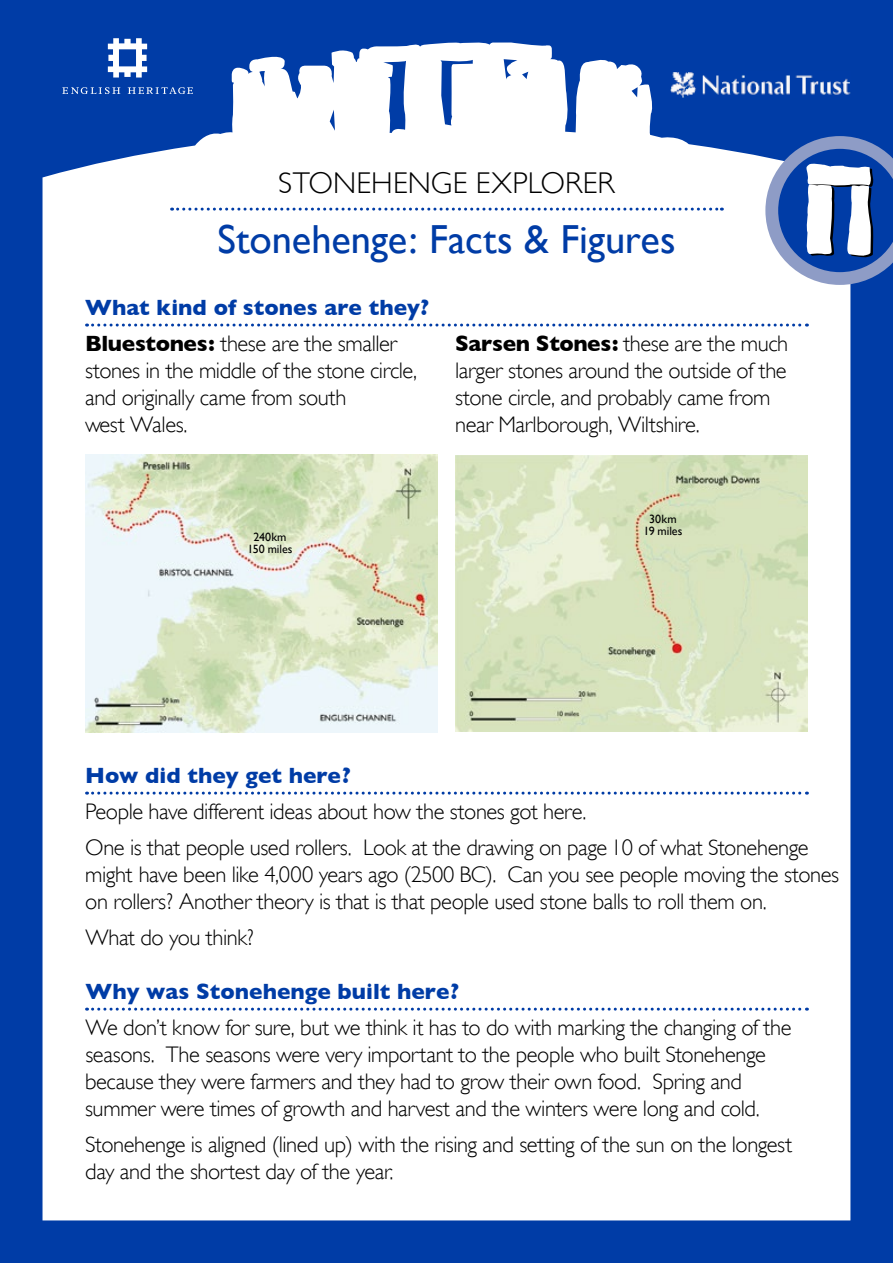
<style>
.page{position:relative;width:893px;height:1263px;background:#003ca6}
.page>*{position:absolute;margin:0;border:0;box-sizing:border-box;transform-origin:0 0}
.t1{font:40.5px "Gill Sans";letter-spacing:-.005em;color:#003ca6}
.t2{font:300 30px "Gill Sans";letter-spacing:.005em;color:#000}
.t3{font:300 22.5px/27px "Gill Sans";letter-spacing:-.02em;color:#000}
.t4{font:700 22.5px/36px "Gill Sans";color:#003ca6}
.t5{font:12px/12px "Gill Sans";letter-spacing:-.005em;color:#000;text-align:center}
.s1{color:#000}
.s2{font-weight:300;color:#000}
.s3{font-weight:700}
</style>
<div class="page">
<div style="left:43px;top:42px;width:807px;height:1178px;background:#fff"></div>
<svg style="left:172px;top:208px;width:550px;height:3px"></svg>
<svg style="left:87px;top:324px;width:720px;height:3px"></svg>
<svg style="left:87px;top:792px;width:720px;height:3px"></svg>
<svg style="left:87px;top:1008px;width:720px;height:3px"></svg>
<img style="left:85px;top:454px;width:353px;height:278px">
<img style="left:455px;top:455px;width:353px;height:276px">
<svg style="left:765px;top:136px;width:128px;height:149px"></svg>
<svg style="left:62px;top:87px;width:58px;height:7px"></svg>
<svg style="left:128px;top:87px;width:65px;height:7px"></svg>
<svg style="left:108px;top:38px;width:39px;height:40px"></svg>
<h2 class="t2" style="left:278px;top:165px;width:338px">STONEHENGE EXPLORER</h2>
<h1 class="t1" style="left:218px;top:215px;width:459px">Stonehenge: Facts &amp; Figures</h1>
<p class="t4" style="left:85px;top:289px;width:346px">What kind of stones are they?<br><span class="s1">Bluestones:</span> <span class="s2">these are the smaller</span></p>
<p class="t3" style="left:85px;top:356px;width:334px">stones in the middle of the stone circle, and originally came from south<br>west Wales.</p>
<p class="t3" style="left:455px;top:329px;width:335px"><span class="s3">Sarsen Stones:</span> these are the much larger stones around the outside of the stone circle, and probably came from near Marlborough, Wiltshire.</p>
<p class="t5" style="left:248px;top:531px;width:46px">240km<br>150 miles</p>
<p class="t5" style="left:643px;top:512px;width:40px">30km<br>19 miles</p>
<p class="t4" style="left:85px;top:757px;width:267px">How did they get here?</p>
<p class="t3" style="left:85px;top:793px;width:725px;line-height:36px">People have different ideas about how the stones got here.<br>One is that people used rollers. Look at the drawing on page 10 of what Stonehenge</p>
<p class="t3" style="left:85px;top:860px;width:755px">might have been like 4,000 years ago (2500 BC). Can you see people moving the stones on rollers? Another theory is that is that people used stone balls to roll them on.</p>
<p class="t3" style="left:85px;top:923px;width:170px">What do you think?</p>
<p class="t4" style="left:85px;top:973px;width:375px">Why was Stonehenge built here?</p>
<p class="t3" style="left:85px;top:1013px;width:708px">We don’t know for sure, but we think it has to do with marking the changing of the seasons. The seasons were very important to the people who built Stonehenge because they were farmers and they had to grow their own food. Spring and summer were times of growth and harvest and the winters were long and cold.</p>
<p class="t3" style="left:85px;top:1130px;width:708px">Stonehenge is aligned (lined up) with the rising and setting of the sun on the longest day and the shortest day of the year.</p>
</div>
